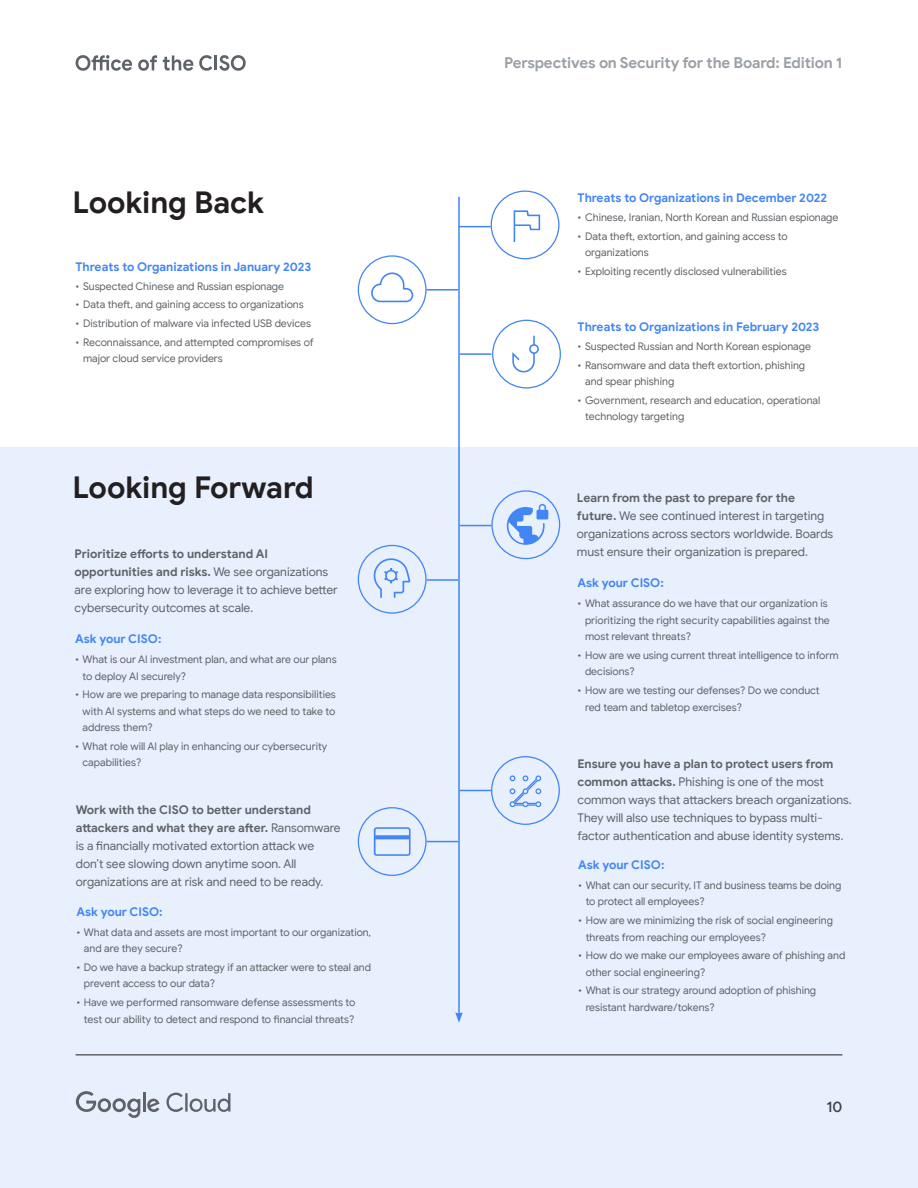
<style>
.page{position:relative;width:918px;height:1188px;background:#fff}
.page>*{position:absolute;margin:0;border:0;box-sizing:border-box;transform-origin:0 0}
.Subhead_L1{font:700 30px "Google Sans";letter-spacing:-.005em;color:#231f20}
.Header_title{font:700 15px "Google Sans";letter-spacing:-.01em;color:#9aa0a6}
.Page_number{font:500 15px "Google Sans";color:#3c4043}
.Body_copy{font:12px/18px "Google Sans";letter-spacing:-.005em;color:#5f6368}
.Body_copy-2{font:700 12px "Google Sans";color:#4285f4}
.Body_copy-3{font:10.5px/16.5px "Google Sans";letter-spacing:-.005em;color:#5f6368}
.s1{font-weight:700}
</style>
<div class="page">
<svg style="left:76px;top:55px;width:56px;height:16px"></svg>
<svg style="left:138px;top:55px;width:19px;height:16px"></svg>
<svg style="left:163px;top:55px;width:30px;height:16px"></svg>
<svg style="left:199px;top:55px;width:13px;height:16px"></svg>
<hr style="left:214px;top:55px;width:3px;height:15px;background:#5e6369">
<svg style="left:219px;top:55px;width:27px;height:16px"></svg>
<div style="left:0;top:447px;width:918px;height:741px;background:#e8f0fe"></div>
<svg style="left:166px;top:1093px;width:64px;height:19px"></svg>
<svg style="left:76px;top:1091px;width:84px;height:27px"></svg>
<hr style="left:76px;top:1055px;width:766px;height:1px;background:#231f20">
<hr style="left:458px;top:197px;width:2px;height:818px;background:#4285f4">
<svg style="left:455px;top:1012px;width:8px;height:11px"></svg>
<hr style="left:460px;top:525px;width:31px;height:1px;background:#4285f4">
<hr style="left:459px;top:790px;width:32px;height:1px;background:#4285f4">
<hr style="left:427px;top:841px;width:31px;height:1px;background:#4285f4">
<hr style="left:427px;top:579px;width:31px;height:2px;background:#4285f4">
<hr style="left:459px;top:226px;width:32px;height:1px;background:#4285f4">
<hr style="left:426px;top:289px;width:32px;height:2px;background:#4285f4">
<hr style="left:460px;top:353px;width:31px;height:2px;background:#4285f4">
<div style="left:358px;top:807px;width:69px;height:69px;border:1px solid #4285f4;border-radius:50%"></div>
<svg style="left:374px;top:827px;width:37px;height:29px"></svg>
<div style="left:492px;top:320px;width:69px;height:69px;border:1px solid #4285f4;border-radius:50%"></div>
<svg style="left:512px;top:336px;width:27px;height:36px"></svg>
<div style="left:358px;top:545px;width:69px;height:69px;border:1px solid #4285f4;border-radius:50%"></div>
<div style="left:491px;top:756px;width:69px;height:69px;border:1px solid #4285f4;border-radius:50%"></div>
<div style="left:491px;top:490px;width:69px;height:69px;border:1px solid #4285f4;border-radius:50%"></div>
<div style="left:491px;top:190px;width:68px;height:69px;border:1px solid #4285f4;border-radius:50%"></div>
<svg style="left:514px;top:210px;width:26px;height:32px"></svg>
<div style="left:358px;top:255px;width:69px;height:69px;border:1px solid #4285f4;border-radius:50%"></div>
<svg style="left:371px;top:272px;width:42px;height:30px"></svg>
<svg style="left:374px;top:558px;width:36px;height:40px"></svg>
<svg style="left:509px;top:775px;width:33px;height:33px"></svg>
<svg style="left:507px;top:504px;width:41px;height:41px"></svg>
<p class="Subhead_L1" style="left:72px;top:184px;width:193px">Looking Back</p>
<p class="Body_copy-2" style="left:76px;top:259px;width:237px">Threats to Organizations in January 2023</p>
<p class="Body_copy-3" style="left:76px;top:278px;width:210px">• Suspected Chinese and Russian espionage</p>
<p class="Body_copy-3" style="left:76px;top:297px;width:230px">• Data theft, and gaining access to organizations</p>
<p class="Body_copy-3" style="left:76px;top:315px;width:237px">• Distribution of malware via infected USB devices</p>
<p class="Body_copy-3" style="left:83px;top:334px;width:232px;text-indent:-7px">• Reconnaissance, and attempted compromises of major cloud service providers</p>
<p class="Subhead_L1" style="left:72px;top:469px;width:243px">Looking Forward</p>
<p class="Body_copy" style="left:75px;top:545px;width:265px"><span class="s1">Prioritize efforts to understand AI opportunities and risks.</span> We see organizations are exploring how to leverage it to achieve better cybersecurity outcomes at scale.</p>
<p class="Body_copy-2" style="left:75px;top:632px;width:88px">Ask your CISO:</p>
<p class="Body_copy-3" style="left:83px;top:651px;width:256px;text-indent:-7px">• What is our AI investment plan, and what are our plans to deploy AI securely?</p>
<p class="Body_copy-3" style="left:83px;top:686px;width:255px;text-align:justify;text-indent:-7px">• How are we preparing to manage data responsibilities with AI systems and what steps do we need to take to address them?</p>
<p class="Body_copy-3" style="left:83px;top:738px;width:246px;text-indent:-7px">• What role will AI play in enhancing our cybersecurity capabilities?</p>
<p class="Body_copy" style="left:76px;top:800px;width:266px"><span class="s1">Work with the CISO to better understand attackers and what they are after.</span> Ransomware is a financially motivated extortion attack we don’t see slowing down anytime soon. All organizations are at risk and need to be ready.</p>
<p class="Body_copy-2" style="left:76px;top:904px;width:88px">Ask your CISO:</p>
<p class="Body_copy-3" style="left:84px;top:924px;width:289px;text-indent:-7px">• What data and assets are most important to our organization, and are they secure?</p>
<p class="Body_copy-3" style="left:84px;top:959px;width:289px;text-indent:-7px">• Do we have a backup strategy if an attacker were to steal and prevent access to our data?</p>
<p class="Body_copy-3" style="left:76px;top:994px;width:281px;text-align:right">• Have we performed ransomware defense assessments to test our ability to detect and respond to financial threats?</p>
<p class="Header_title" style="left:504px;top:54px;width:340px">Perspectives on Security for the Board: Edition 1</p>
<p class="Body_copy-2" style="left:578px;top:191px;width:251px">Threats to Organizations in December 2022</p>
<p class="Body_copy-3" style="left:578px;top:209px;width:262px">• Chinese, Iranian, North Korean and Russian espionage</p>
<p class="Body_copy-3" style="left:585px;top:228px;width:204px;text-indent:-7px">• Data theft, extortion, and gaining access to organizations</p>
<p class="Body_copy-3" style="left:578px;top:263px;width:211px">• Exploiting recently disclosed vulnerabilities</p>
<p class="Body_copy-2" style="left:578px;top:320px;width:243px">Threats to Organizations in February 2023</p>
<p class="Body_copy-3" style="left:578px;top:338px;width:235px">• Suspected Russian and North Korean espionage</p>
<p class="Body_copy-3" style="left:585px;top:357px;width:222px;text-indent:-7px">• Ransomware and data theft extortion, phishing and spear phishing</p>
<p class="Body_copy-3" style="left:585px;top:392px;width:237px;text-indent:-7px">• Government, research and education, operational technology targeting</p>
<p class="Body_copy" style="left:577px;top:489px;width:258px"><span class="s1">Learn from the past to prepare for the future.</span> We see continued interest in targeting organizations across sectors worldwide. Boards must ensure their organization is prepared.</p>
<p class="Body_copy-2" style="left:578px;top:576px;width:88px">Ask your CISO:</p>
<p class="Body_copy-3" style="left:585px;top:595px;width:246px;text-indent:-7px">• What assurance do we have that our organization is prioritizing the right security capabilities against the most relevant threats?</p>
<p class="Body_copy-3" style="left:585px;top:647px;width:255px;text-indent:-7px">• How are we using current threat intelligence to inform decisions?</p>
<p class="Body_copy-3" style="left:585px;top:682px;width:236px;text-indent:-7px">• How are we testing our defenses? Do we conduct red team and tabletop exercises?</p>
<p class="Body_copy" style="left:578px;top:754px;width:276px"><span class="s1">Ensure you have a plan to protect users from common attacks.</span> Phishing is one of the most common ways that attackers breach organizations.<br>They will also use techniques to bypass multi&shy;factor authentication and abuse identity systems.</p>
<p class="Body_copy-2" style="left:578px;top:858px;width:88px">Ask your CISO:</p>
<p class="Body_copy-3" style="left:586px;top:877px;width:257px;text-indent:-7px">• What can our security, IT and business teams be doing to protect all employees?</p>
<p class="Body_copy-3" style="left:586px;top:912px;width:249px;text-indent:-7px">• How are we minimizing the risk of social engineering threats from reaching our employees?</p>
<p class="Body_copy-3" style="left:586px;top:947px;width:261px;text-indent:-7px">• How do we make our employees aware of phishing and other social engineering?</p>
<p class="Body_copy-3" style="left:586px;top:982px;width:232px;text-indent:-7px">• What is our strategy around adoption of phishing resistant hardware/tokens?</p>
<p class="Page_number" style="left:826px;top:1098px;width:17px">10</p>
</div>
